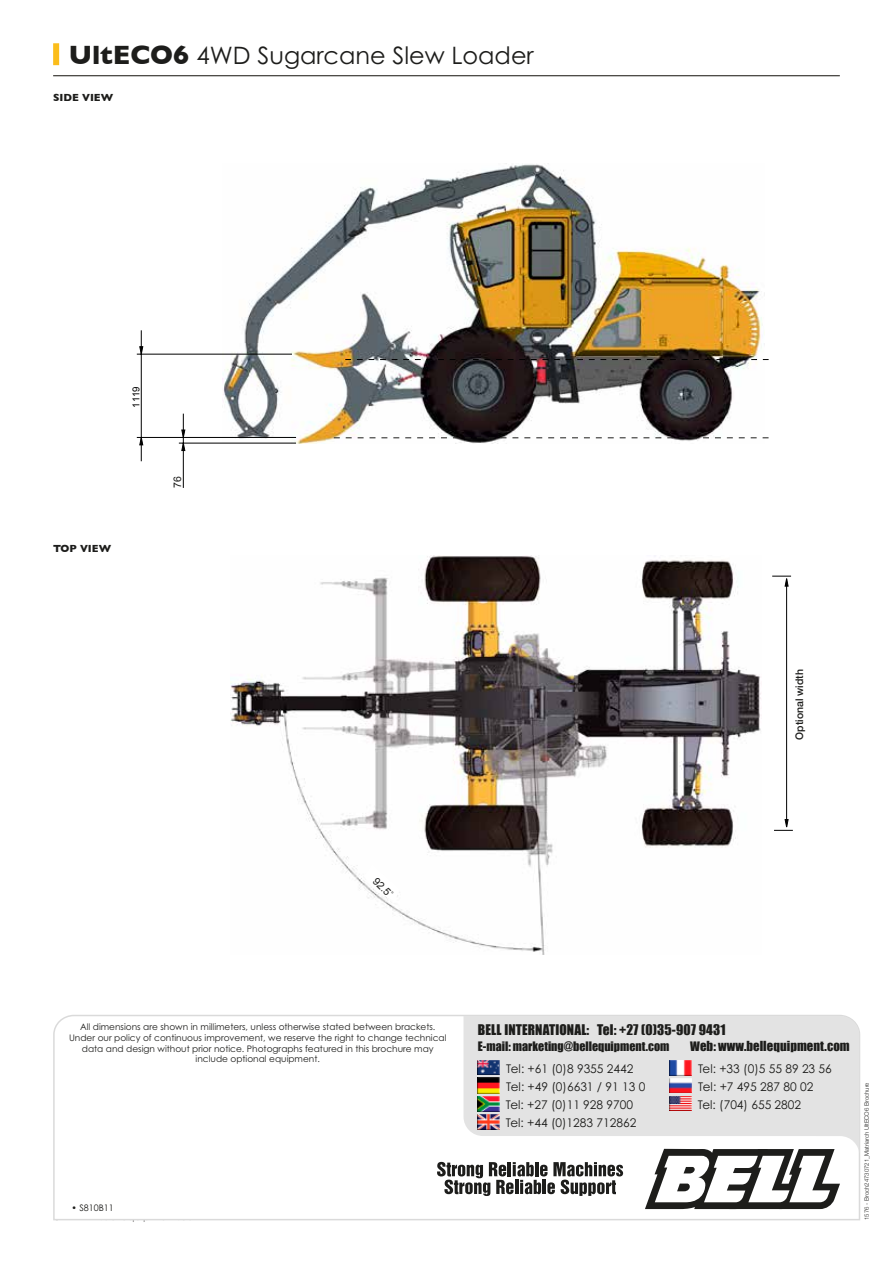
<style>
.page{position:relative;width:893px;height:1263px;background:#fff}
.page>*{position:absolute;margin:0;border:0;box-sizing:border-box;transform-origin:0 0}
.t1{font:24px "Century Gothic Pro";color:#1d1d1b}
.t2{font:13.5px "Impact";letter-spacing:.01em;color:#1d1d1b}
.t3{font:12.75px "Impact";letter-spacing:.005em;color:#1d1d1b}
.t4{font:12px "Century Gothic Pro";color:#1d1d1b}
.t5{font:12px "Impact";color:#1d1d1b}
.t6{font:700 10.5px "Gill Sans";color:#1d1d1b}
.t7{font:500 10.5px "Helvetica Neue";color:#1d1d1b}
.t8{font:10.5px "Arial";color:#1d1d1b}
.t9{font:9.6px "Arial";color:#010101}
.t10{font:9px/10.6px "Century Gothic Pro";color:#1d1d1b;text-align:center}
.t11{font:300 6px "Helvetica Neue";color:#1d1d1b}
.s1{font-family:"Gill Sans";font-weight:700;font-size:27px}
.s2{font-size:12px}
</style>
<div class="page">
<img style="left:231px;top:555px;width:530px;height:399px">
<div style="left:53px;top:43px;width:6px;height:22px;background:#fbbd1b"></div>
<hr style="left:53px;top:75px;width:787px;height:1px;background:#13110c">
<svg style="left:53px;top:1015px;width:807px;height:206px"></svg>
<svg style="left:463px;top:1016px;width:396px;height:139px;background:#e5e5e5"></svg>
<svg style="left:437px;top:1162px;width:186px;height:34px"></svg>
<img style="left:478px;top:1060px;width:22px;height:14px">
<img style="left:670px;top:1060px;width:21px;height:16px">
<img style="left:478px;top:1078px;width:22px;height:16px">
<img style="left:670px;top:1078px;width:22px;height:14px">
<img style="left:478px;top:1096px;width:21px;height:16px">
<img style="left:670px;top:1096px;width:21px;height:14px">
<img style="left:478px;top:1114px;width:21px;height:16px">
<svg style="left:645px;top:1149px;width:195px;height:60px"></svg>
<svg style="left:364px;top:864px;width:36px;height:38px"></svg>
<img style="left:222px;top:163px;width:543px;height:280px">
<svg style="left:345px;top:359px;width:424px;height:1px"></svg>
<svg style="left:181px;top:429px;width:5px;height:22px"></svg>
<svg style="left:139px;top:438px;width:5px;height:8px"></svg>
<svg style="left:139px;top:346px;width:5px;height:8px"></svg>
<hr style="left:141px;top:330px;width:1px;height:131px;background:#010101">
<hr style="left:183px;top:414px;width:1px;height:74px;background:#010101">
<hr style="left:179px;top:443px;width:117px;height:1px;background:#010101">
<hr style="left:137px;top:437px;width:159px;height:1px;background:#010101">
<hr style="left:137px;top:354px;width:155px;height:1px;background:#010101">
<svg style="left:334px;top:438px;width:435px;height:1px"></svg>
<hr style="left:786px;top:579px;width:1px;height:248px;background:#010101">
<svg style="left:774px;top:819px;width:19px;height:12px"></svg>
<svg style="left:772px;top:576px;width:19px;height:11px"></svg>
<h1 class="t1" style="left:69px;top:40px;width:467px"><span class="s1">UltECO6</span> 4WD Sugarcane Slew Loader</h1>
<p class="t6" style="left:53px;top:89px;width:62px">SIDE VIEW</p>
<p class="t9" style="left:130px;top:408px;width:23px;rotate:-90deg">1119</p>
<p class="t6" style="left:53px;top:540px;width:60px">TOP VIEW</p>
<p class="t8" style="left:170px;top:488px;width:13px;rotate:-90deg">76</p>
<p class="t7" style="left:791px;top:740px;width:72px;rotate:-90deg">Optional width</p>
<p class="t8" style="left:380px;top:874px;width:25px;rotate:45deg">92.5˚</p>
<p class="t10" style="left:69px;top:1022px;width:379px">All dimensions are shown in millimeters, unless otherwise stated between brackets.<br>Under our policy of continuous improvement, we reserve the right to change technical data and design without prior notice. Photographs featured in this brochure may include optional equipment.</p>
<h2 class="t2" style="left:478px;top:1019px;width:249px">BELL INTERNATIONAL: Tel: +27 (0)35-907 9431</h2>
<h3 class="t5" style="left:478px;top:1036px;width:193px">E-mail: marketing@bellequipment.com</h3>
<h3 class="t3" style="left:690px;top:1036px;width:161px"><span class="s2">W</span>eb: www.bellequipment.com</h3>
<h3 class="t4" style="left:506px;top:1061px;width:129px">Tel: +61 (0)8 9355 2442</h3>
<h3 class="t4" style="left:698px;top:1061px;width:135px">Tel: +33 (0)5 55 89 23 56</h3>
<h3 class="t4" style="left:506px;top:1079px;width:141px">Tel: +49 (0)6631 / 91 13 0</h3>
<h3 class="t4" style="left:698px;top:1079px;width:117px">Tel: +7 495 287 80 02</h3>
<h3 class="t4" style="left:506px;top:1097px;width:129px">Tel: +27 (0)11 928 9700</h3>
<h3 class="t4" style="left:698px;top:1097px;width:105px">Tel: (704) 655 2802</h3>
<h3 class="t4" style="left:506px;top:1115px;width:132px">Tel: +44 (0)1283 712862</h3>
<p class="t10" style="left:71px;top:1203px;width:44px">• S810B11</p>
<p class="t11" style="left:862px;top:1220px;width:139px;rotate:-90deg">1576 - Broch24730721_Matriarch UltECO6 Brochure</p>
</div>
